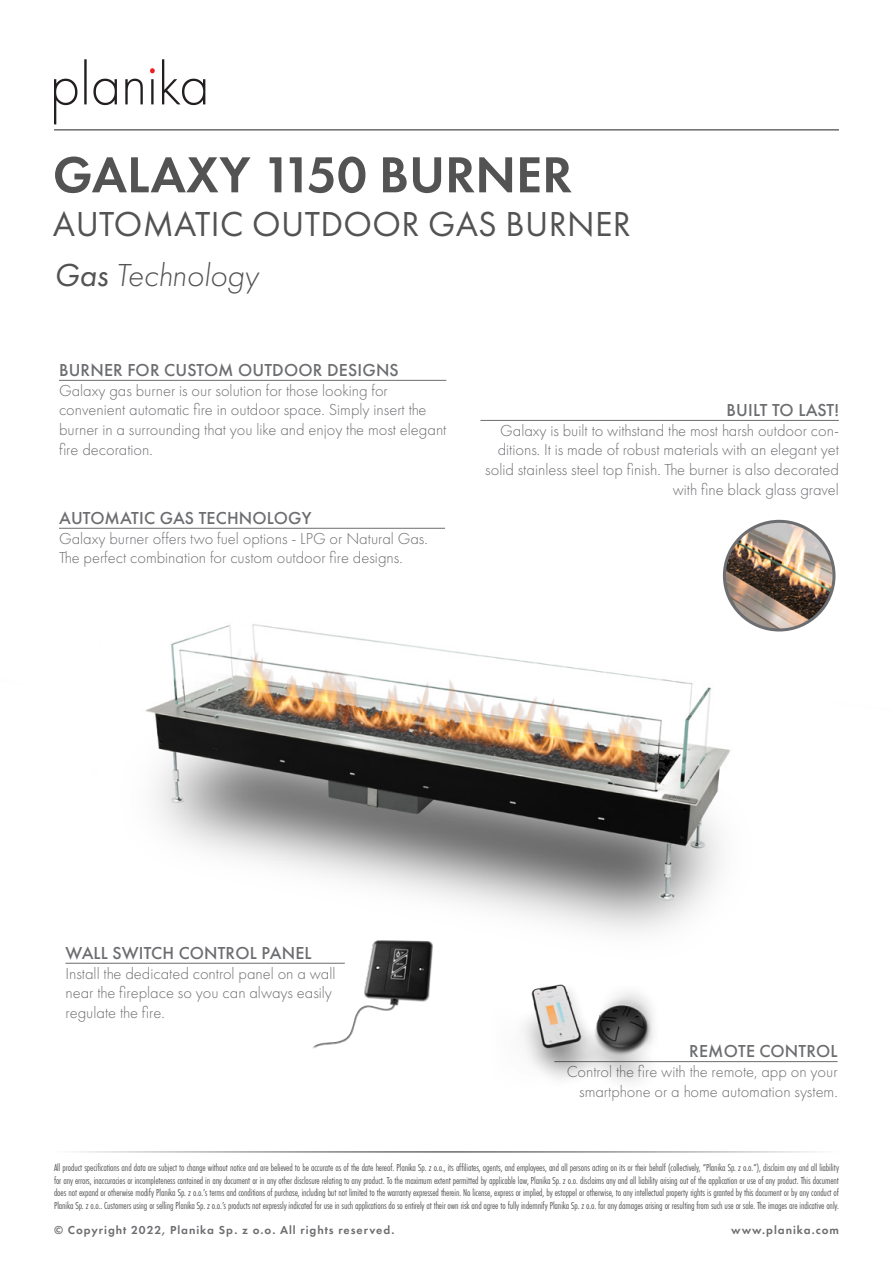
<style>
.page{position:relative;width:893px;height:1263px;background:#fff}
.page>*{position:absolute;margin:0;border:0;box-sizing:border-box;transform-origin:0 0}
.FIREPLACE{font:600 52.5px "Futura PT";color:#535353}
.t1{font:36px "Futura PT";letter-spacing:.01em;color:#535353}
.t2{font:italic 300 33px "Futura PT";color:#535353}
.t3{font:500 18px "Futura PT";letter-spacing:.01em;color:#6c6d70}
.t4{font:300 16.5px/19.8px "Futura PT";color:#6c6d70}
.t5{font:600 12px "Futura PT";letter-spacing:.08em;color:#6c6d70}
.t6{font:10.5px/12.6px "Futura PT Cond";letter-spacing:-.01em;color:#535353;text-align:justify}
.s1{font-weight:400}
</style>
<div class="page">
<hr style="left:54px;top:1152px;width:785px;height:1px;background:#231f20">
<svg style="left:54px;top:59px;width:151px;height:65px"></svg>
<hr style="left:54px;top:130px;width:785px;height:1px;background:#231f20">
<img style="left:59px;top:419px;width:779px;height:544px">
<img style="left:303px;top:934px;width:143px;height:114px">
<hr style="left:59px;top:528px;width:386px;height:1px;background:#6c6d70">
<hr style="left:59px;top:380px;width:387px;height:1px;background:#6c6d70">
<hr style="left:65px;top:963px;width:280px;height:1px;background:#6c6d70">
<hr style="left:554px;top:1061px;width:283px;height:1px;background:#6c6d70">
<img style="left:490px;top:934px;width:196px;height:148px">
<img style="left:575px;top:986px;width:93px;height:79px">
<hr style="left:480px;top:420px;width:359px;height:1px;background:#6c6d70">
<img style="left:724px;top:522px;width:110px;height:108px">
<div style="left:723px;top:520px;width:112px;height:111px;border:3px solid #6c6d70;border-radius:50%"></div>
<p class="FIREPLACE" style="left:53px;top:142px;width:521px">GALAXY 1150 BURNER</p>
<p class="t1" style="left:53px;top:202px;width:579px">AUTOMATIC OUTDOOR GAS BURNER</p>
<p class="t2" style="left:54px;top:257px;width:206px"><span class="s1">Gas</span> Technology</p>
<p class="t3" style="left:59px;top:359px;width:341px">BURNER FOR CUSTOM OUTDOOR DESIGNS</p>
<p class="t4" style="left:59px;top:380px;width:389px">Galaxy gas burner is our solution for those looking for convenient automatic fire in outdoor space. Simply insert the burner in a surrounding that you like and enjoy the most elegant fire decoration.</p>
<p class="t3" style="left:59px;top:507px;width:254px">AUTOMATIC GAS TECHNOLOGY</p>
<p class="t4" style="left:59px;top:528px;width:370px">Galaxy burner offers two fuel options - LPG or Natural Gas.<br>The perfect combination for custom outdoor fire designs.</p>
<p class="t3" style="left:727px;top:399px;width:114px">BUILT TO LAST!</p>
<p class="t4" style="left:485px;top:420px;width:355px;text-align:right">Galaxy is built to withstand the most harsh outdoor con&shy;ditions. It is made of robust materials with an elegant yet solid stainless steel top finish. The burner is also decorated with fine black glass gravel</p>
<p class="t3" style="left:65px;top:942px;width:248px">WALL SWITCH CONTROL PANEL</p>
<p class="t4" style="left:65px;top:963px;width:271px">Install the dedicated control panel on a wall near the fireplace so you can always easily regulate the fire.</p>
<p class="t3" style="left:689px;top:1040px;width:150px">REMOTE CONTROL</p>
<p class="t4" style="left:567px;top:1061px;width:272px;text-align:right">Control the fire with the remote, app on your smartphone or a home automation system.</p>
<p class="t6" style="left:54px;top:1161px;width:786px">All product specifications and data are subject to change without notice and are believed to be accurate as of the date hereof. Planika Sp. z o.o., its affiliates, agents, and employees, and all persons acting on its or their behalf (collectively, “Planika Sp. z o.o.”), disclaim any and all liability for any errors, inaccuracies or incompleteness contained in any document or in any other disclosure relating to any product. To the maximum extent permitted by applicable law, Planika Sp. z o.o. disclaims any and all liability arising out of the application or use of any product. This document does not expand or otherwise modify Planika Sp. z o.o.’s terms and conditions of purchase, including but not limited to the warranty expressed therein. No license, express or implied, by estoppel or otherwise, to any intellectual property rights is granted by this document or by any conduct of Planika Sp. z o.o.. Customers using or selling Planika Sp. z o.o.’s products not expressly indicated for use in such applications do so entirely at their own risk and agree to fully indemnify Planika Sp. z o.o. for any damages arising or resulting from such use or sale. The images are indicative only.</p>
<p class="t5" style="left:54px;top:1223px;width:342px">© Copyright 2022, Planika Sp. z o.o. All rights reserved.</p>
<p class="t5" style="left:731px;top:1223px;width:109px">www.planika.com</p>
</div>
